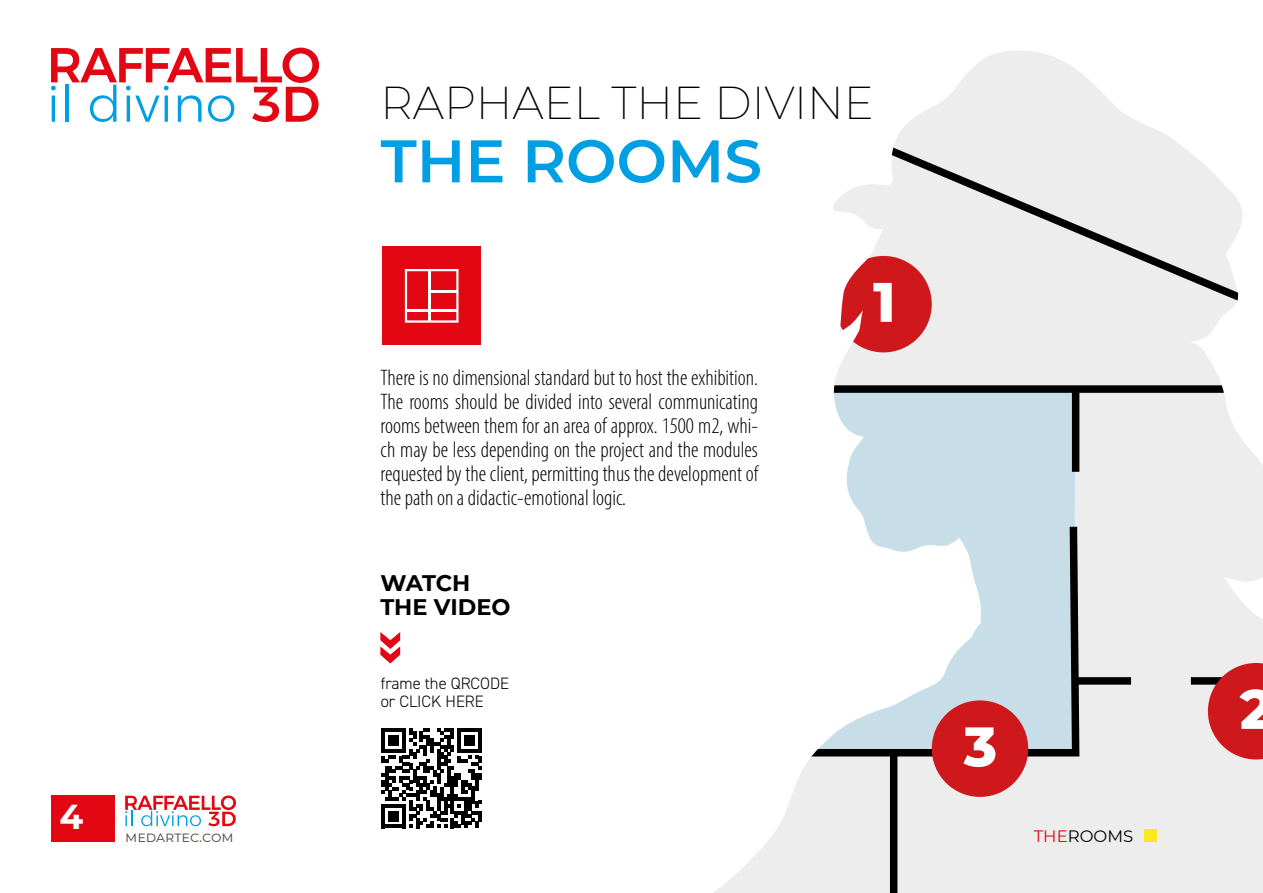
<style>
.page{position:relative;width:1263px;height:893px;background:#fff}
.page>*{position:absolute;margin:0;border:0;box-sizing:border-box;transform-origin:0 0}
.t1{font:600 60px "Montserrat";color:#009fe3}
.t2{font:800 55.5px "Montserrat";color:#fff}
.t3{font:200 45px "Montserrat";color:#000}
.t4{font:700 34.5px "Montserrat";color:#fff}
.t5{font:22.5px/24px "Myriad Variable Concept";color:#000;text-align:justify}
.t6{font:700 22.5px/24px "Montserrat";color:#000}
.t7{font:300 16.5px/18px "DIN2014";color:#000}
.t8{font:16.5px "Montserrat";color:#000}
.t9{font:15px "Montserrat";color:#5d514d}
.s1{color:#e30613}
</style>
<div class="page">
<div style="left:51px;top:795px;width:64px;height:47px;background:#e30613"></div>
<svg style="left:51px;top:48px;width:268px;height:74px"></svg>
<svg style="left:125px;top:795px;width:111px;height:31px"></svg>
<svg style="left:713px;top:50px;width:550px;height:843px;fill:#ededed"></svg>
<svg style="left:808px;top:393px;width:268px;height:126px;fill:#c7dee9"></svg>
<svg style="left:784px;top:385px;width:479px;height:8px;fill:#000"></svg>
<div style="left:1072px;top:389px;width:7px;height:83px;background:#000"></div>
<div style="left:890px;top:753px;width:7px;height:140px;background:#000"></div>
<div style="left:1191px;top:677px;width:72px;height:8px;background:#000"></div>
<div style="left:1076px;top:677px;width:55px;height:8px;background:#000"></div>
<svg style="left:832px;top:120px;width:431px;height:215px"></svg>
<svg style="left:713px;top:519px;width:370px;height:241px"></svg>
<div style="left:835px;top:256px;width:97px;height:96px;background:#ce181c;border-radius:50%"></div>
<svg style="left:1208px;top:663px;width:55px;height:96px;background:#d03b3e"></svg>
<div style="left:932px;top:700px;width:96px;height:97px;background:#ce181c;border-radius:50%"></div>
<div style="left:1144px;top:829px;width:13px;height:13px;background:#faea1b"></div>
<div style="left:382px;top:247px;width:99px;height:98px;background:#e30613"></div>
<svg style="left:405px;top:269px;width:53px;height:54px"></svg>
<hr style="left:428px;top:270px;width:3px;height:52px;background:#fff">
<hr style="left:406px;top:309px;width:51px;height:2px;background:#fff">
<hr style="left:429px;top:290px;width:28px;height:2px;background:#fff">
<svg style="left:380px;top:632px;width:20px;height:31px"></svg>
<svg style="left:382px;top:728px;width:100px;height:100px"></svg>
<hr style="left:478px;top:811px;width:4px;height:10px;background:#000">
<h3 class="t4" style="left:60px;top:791px;width:25px">4</h3>
<p class="t9" style="left:125px;top:826px;width:110px">medartec.com</p>
<h3 class="t3" style="left:381px;top:73px;width:495px">RAPHAEL THE DIVINE</h3>
<h1 class="t1" style="left:381px;top:119px;width:383px">THE ROOMS</h1>
<p class="t5" style="left:381px;top:365px;width:379px">There is no dimensional standard but to host the exhibition.<br>The rooms should be divided into several communicating rooms between them for an area of approx. 1500 m2, whi&shy;ch may be less depending on the project and the modules requested by the client, permitting thus the development of the path on a didactic-emotional logic.</p>
<p class="t6" style="left:380px;top:570px;width:132px">WATCH<br>THE VIDEO</p>
<p class="t7" style="left:381px;top:674px;width:130px">frame the QRCODE or CLICK HERE</p>
<h2 class="t2" style="left:873px;top:261px;width:24px">1</h2>
<h2 class="t2" style="left:963px;top:706px;width:35px">3</h2>
<p class="t8" style="left:1034px;top:825px;width:101px"><span class="s1">THE</span>ROOMS</p>
<h2 class="t2" style="left:1240px;top:668px;width:35px">2</h2>
</div>
